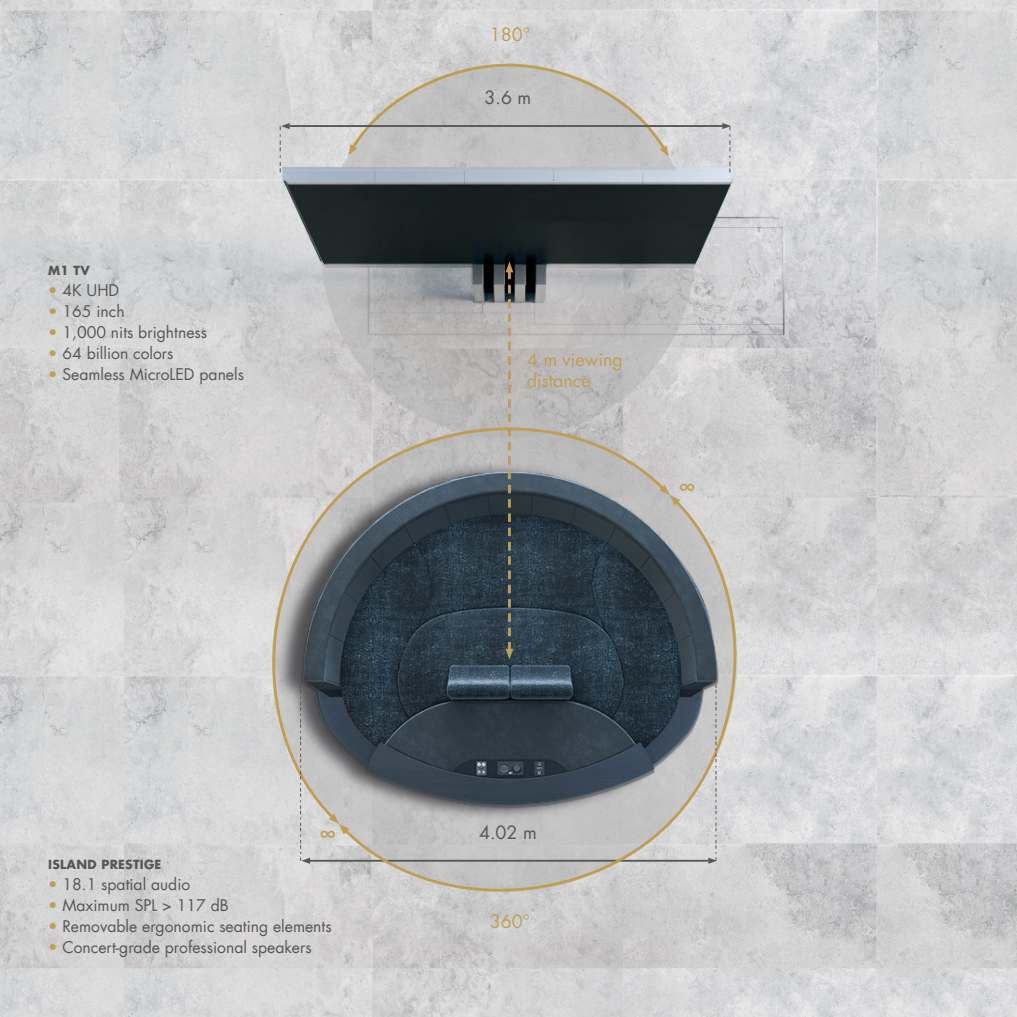
<style>
.page{position:relative;width:1017px;height:1017px;background:#fff}
.page>*{position:absolute;margin:0;border:0;box-sizing:border-box;transform-origin:0 0}
.t1{font:17.85px/21.3px "Futura LT";color:#be9e55}
.t2{font:17.85px "Futura LT";color:#575756}
.t3{font:700 17.85px "Futura Std";color:#be9e55}
.t4{font:15.75px "Futura LT";color:#575756}
.t5{font:700 12.25px "Futura Std";letter-spacing:.02em;color:#575756}
.s1{color:#be9e55}
</style>
<div class="page">
<img style="left:0;top:0;width:1016px;height:1017px">
<img style="left:124px;top:0;width:770px;height:996px">
<svg style="left:348px;top:62px;width:321px;height:95px;background:#c7c6c4"></svg>
<svg style="left:505px;top:262px;width:8px;height:141px"></svg>
<hr style="left:290px;top:125px;width:432px;height:2px;background:#575756">
<hr style="left:310px;top:860px;width:398px;height:2px;background:#575756">
<svg style="left:250px;top:403px;width:417px;height:419px;background:#b3b3b2"></svg>
<svg style="left:341px;top:497px;width:417px;height:419px;background:#6f777d"></svg>
<svg style="left:329px;top:814px;width:20px;height:20px"></svg>
<svg style="left:659px;top:485px;width:21px;height:20px"></svg>
<svg style="left:280px;top:123px;width:10px;height:50px"></svg>
<svg style="left:300px;top:685px;width:10px;height:179px;background:#b3b2b0"></svg>
<svg style="left:722px;top:123px;width:9px;height:50px"></svg>
<svg style="left:708px;top:685px;width:9px;height:179px;background:#c6c5c3"></svg>
<p class="t5" style="left:48px;top:262px;width:43px">M1 TV</p>
<p class="t4" style="left:48px;top:280px;width:73px"><span class="s1">•</span> 4K UHD</p>
<p class="t4" style="left:48px;top:301px;width:78px"><span class="s1">•</span> 165 inch</p>
<p class="t4" style="left:48px;top:322px;width:160px"><span class="s1">•</span> 1,000 nits brightness</p>
<p class="t4" style="left:48px;top:343px;width:127px"><span class="s1">•</span> 64 billion colors</p>
<p class="t4" style="left:48px;top:364px;width:197px"><span class="s1">•</span> Seamless MicroLED panels</p>
<p class="t3" style="left:320px;top:822px;width:18px">∞</p>
<p class="t5" style="left:48px;top:857px;width:115px">ISLAND PRESTIGE</p>
<p class="t4" style="left:48px;top:875px;width:144px"><span class="s1">•</span> 18.1 spatial audio</p>
<p class="t4" style="left:48px;top:896px;width:182px"><span class="s1">•</span> Maximum SPL &gt; 117 dB</p>
<p class="t4" style="left:48px;top:917px;width:285px"><span class="s1">•</span> Removable ergonomic seating elements</p>
<p class="t4" style="left:48px;top:938px;width:265px"><span class="s1">•</span> Concert-grade professional speakers</p>
<p class="t1" style="left:490px;top:24px;width:42px">180°</p>
<p class="t2" style="left:484px;top:86px;width:48px">3.6 m</p>
<p class="t1" style="left:527px;top:349px;width:97px">4 m viewing distance</p>
<p class="t3" style="left:679px;top:474px;width:18px">∞</p>
<p class="t2" style="left:479px;top:821px;width:59px">4.02 m</p>
<p class="t1" style="left:490px;top:911px;width:42px">360°</p>
</div>
